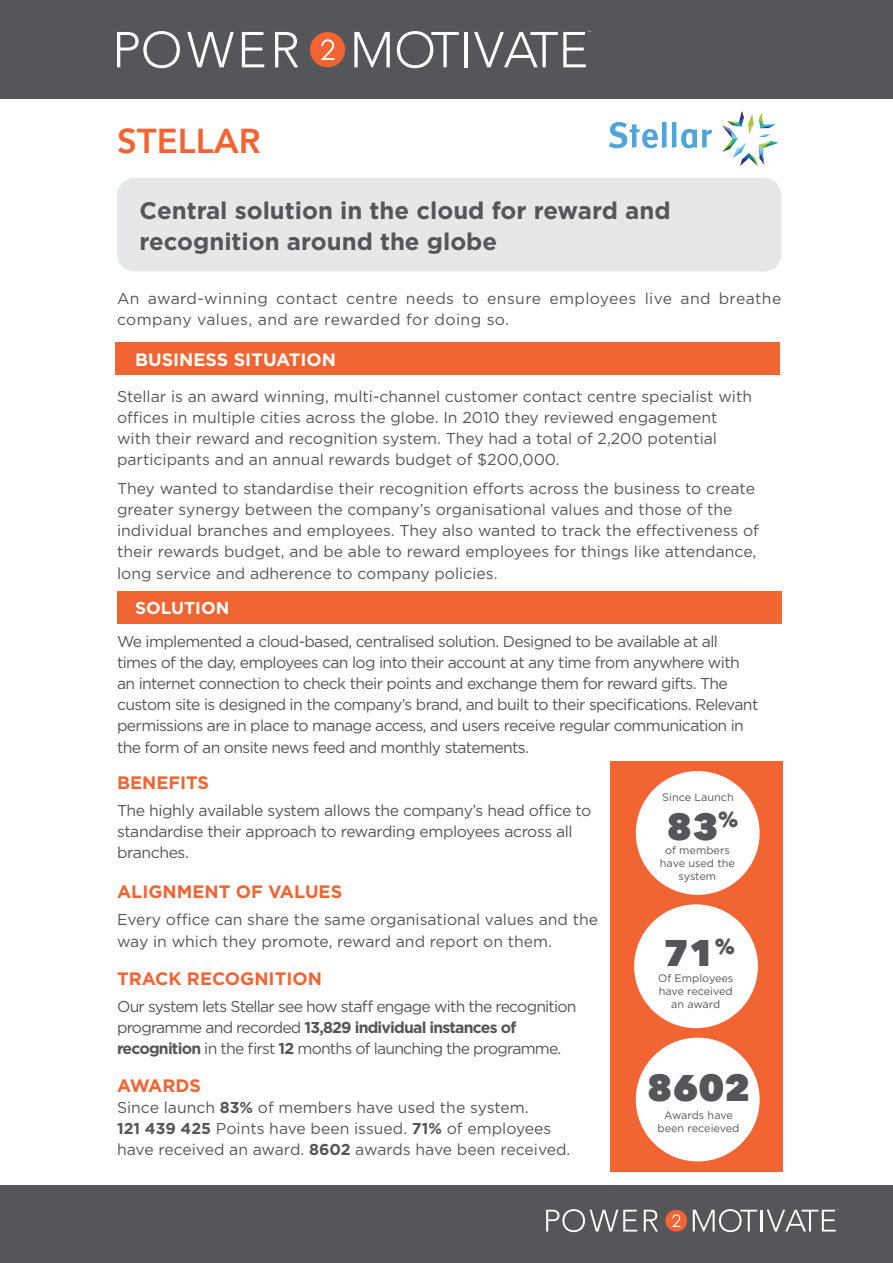
<style>
.page{position:relative;width:893px;height:1263px;background:#fff}
.page>*{position:absolute;margin:0;border:0;box-sizing:border-box;transform-origin:0 0}
.t1{font:800 37.05px "Avenir Next";color:#555659}
.t2{font:800 34.5px "Avenir";color:#f26431}
.t3{font:700 24px/31.5px "Gotham";color:#555659}
.t4{font:700 18px "Gotham";color:#f26431}
.t5{font:700 18px "Gotham";color:#fff}
.t6{font:700 17.25px "Gotham";color:#fff}
.t7{font:15.75px/21px "Gotham";letter-spacing:-.015em;color:#555659}
.t8{font:15.75px/21px "Gotham";letter-spacing:-.04em;color:#555659}
.t9{font:15.75px/21px "Gotham";letter-spacing:-.05em;color:#555659}
.t10{font:15.75px/21px "Gotham";letter-spacing:.025em;color:#555659}
.t11{font:100 11.7px "Helvetica Neue";color:#fff}
.t12{font:10.8px/13px "Gotham";color:#555659;text-align:center}
.t13{font:100 7.2px "Helvetica Neue";color:#fff}
.s1{font-weight:700}
</style>
<div class="page">
<div style="left:117px;top:591px;width:664px;height:32px;background:#f26431"></div>
<div style="left:115px;top:343px;width:664px;height:32px;background:#f26431"></div>
<div style="left:611px;top:761px;width:172px;height:411px;background:#f26431"></div>
<div style="left:0;top:0;width:893px;height:99px;background:#555659"></div>
<svg style="left:117px;top:31px;width:63px;height:37px"></svg>
<svg style="left:187px;top:32px;width:47px;height:35px"></svg>
<svg style="left:242px;top:32px;width:22px;height:35px"></svg>
<svg style="left:275px;top:32px;width:23px;height:35px"></svg>
<svg style="left:354px;top:32px;width:36px;height:35px"></svg>
<svg style="left:397px;top:31px;width:62px;height:37px"></svg>
<hr style="left:464px;top:32px;width:3px;height:35px;background:#fff">
<svg style="left:474px;top:32px;width:112px;height:35px"></svg>
<div style="left:310px;top:32px;width:35px;height:35px;background:#f26431;border-radius:50%"></div>
<svg style="left:321px;top:39px;width:13px;height:21px"></svg>
<div style="left:0;top:1186px;width:893px;height:77px;background:#555659"></div>
<svg style="left:546px;top:1209px;width:91px;height:23px"></svg>
<svg style="left:644px;top:1210px;width:14px;height:21px"></svg>
<svg style="left:693px;top:1209px;width:64px;height:23px"></svg>
<hr style="left:761px;top:1210px;width:2px;height:21px;background:#fff">
<svg style="left:767px;top:1210px;width:69px;height:21px"></svg>
<div style="left:665px;top:1210px;width:22px;height:21px;background:#f26431;border-radius:50%"></div>
<svg style="left:672px;top:1214px;width:8px;height:13px"></svg>
<div style="left:117px;top:178px;width:664px;height:93px;background:#e6e7e9;border-radius:18px"></div>
<div style="left:636px;top:1038px;width:124px;height:123px;background:#fff;border-radius:50%"></div>
<div style="left:634px;top:904px;width:124px;height:124px;background:#fff;border-radius:50%"></div>
<div style="left:636px;top:771px;width:124px;height:124px;background:#fff;border-radius:50%"></div>
<img style="left:609px;top:111px;width:170px;height:55px">
<h2 class="t2" style="left:117px;top:114px;width:145px">STELLAR</h2>
<p class="t11" style="left:589px;top:26px;width:3px">¨</p>
<h3 class="t3" style="left:140px;top:194px;width:532px">Central solution in the cloud for reward and recognition around the globe</h3>
<p class="t10" style="left:117px;top:288px;width:666px">An award-winning contact centre needs to ensure employees live and breathe company values, and are rewarded for doing so.</p>
<p class="t5" style="left:135px;top:348px;width:202px">BUSINESS SITUATION</p>
<p class="t7" style="left:117px;top:386px;width:636px">Stellar is an award winning, multi-channel customer contact centre specialist with offices in multiple cities across the globe. In 2010 they reviewed engagement with their reward and recognition system. They had a total of 2,200 potential participants and an annual rewards budget of $200,000.</p>
<p class="t7" style="left:117px;top:477px;width:643px">They wanted to standardise their recognition efforts across the business to create greater synergy between the company’s organisational values and those of the individual branches and employees. They also wanted to track the effectiveness of their rewards budget, and be able to reward employees for things like attendance,</p>
<p class="t7" style="left:117px;top:563px;width:382px">long service and adherence to company policies.</p>
<p class="t6" style="left:135px;top:596px;width:96px">SOLUTION</p>
<p class="t8" style="left:117px;top:630px;width:643px">We implemented a cloud-based, centralised solution. Designed to be available at all times of the day, employees can log into their account at any time from anywhere with an internet connection to check their points and exchange them for reward gifts. The custom site is designed in the company’s brand, and built to their specifications. Relevant permissions are in place to manage access, and users receive regular communication in</p>
<p class="t8" style="left:117px;top:737px;width:413px">the form of an onsite news feed and monthly statements.</p>
<p class="t4" style="left:117px;top:770px;width:94px">BENEFITS</p>
<p class="t7" style="left:117px;top:799px;width:476px">The highly available system allows the company’s head office to standardise their approach to rewarding employees across all branches.</p>
<p class="t4" style="left:117px;top:880px;width:227px">ALIGNMENT OF VALUES</p>
<p class="t7" style="left:117px;top:908px;width:482px;line-height:21.6px">Every office can share the same organisational values and the way in which they promote, reward and report on them.</p>
<p class="t4" style="left:117px;top:966px;width:206px">TRACK RECOGNITION</p>
<p class="t9" style="left:117px;top:995px;width:461px">Our system lets Stellar see how staff engage with the recognition programme and recorded <span class="s1">13,829 individual instances of recognition</span> in the first <span class="s1">12</span> months of launching the programme.</p>
<p class="t4" style="left:117px;top:1073px;width:85px">AWARDS</p>
<p class="t7" style="left:117px;top:1096px;width:455px">Since launch <span class="s1">83%</span> of members have used the system.<br><span class="s1">121 439 425</span> Points have been issued. <span class="s1">71%</span> of employees have received an award. <span class="s1">8602</span> awards have been received.</p>
<p class="t12" style="left:662px;top:790px;width:73px">Since Launch</p>
<h1 class="t1" style="left:666px;top:803px;width:73px">83<sup>%</sup></h1>
<p class="t12" style="left:660px;top:843px;width:77px">of members have used the system</p>
<h1 class="t1" style="left:663px;top:930px;width:73px">71<sup>%</sup></h1>
<p class="t12" style="left:658px;top:972px;width:77px">Of Employees have received an award</p>
<h1 class="t1" style="left:647px;top:1065px;width:105px">8602</h1>
<p class="t12" style="left:658px;top:1108px;width:83px">Awards have been receieved</p>
<p class="t13" style="left:838px;top:1206px;width:3px">¨</p>
</div>
